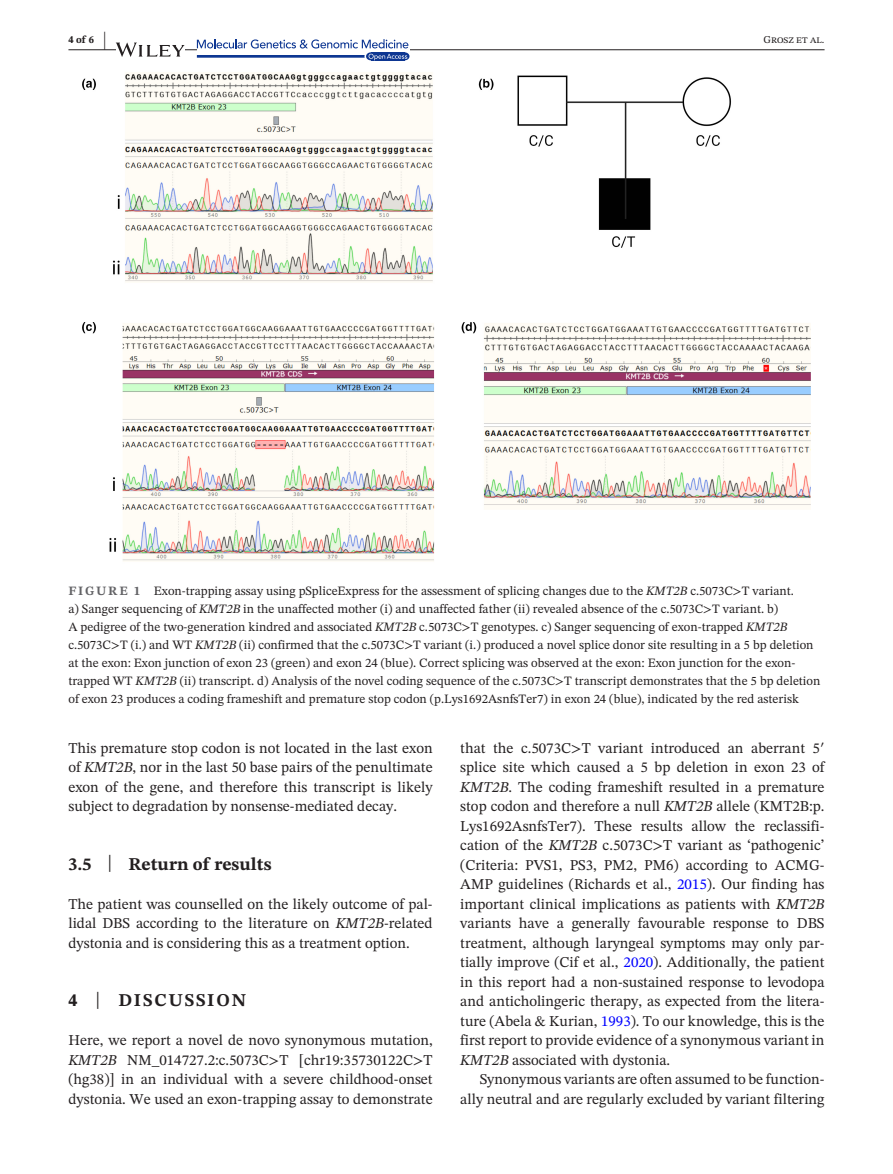
<style>
.page{position:relative;width:893px;height:1174px;background:#fff}
.page>*{position:absolute;margin:0;border:0;box-sizing:border-box;transform-origin:0 0}
.t1{font:700 18px "STIX Two Text";color:#231f20}
.t2{font:700 18px "STIX Two Text";letter-spacing:.1em;color:#231f20}
.t3{font:15px/19.5px "STIX Two Text";color:#231f20;text-align:justify}
.t4{font:12.75px/18px "STIX Two Text";color:#231f20}
.t5{font:10.5px "STIX Two Text";color:#231f20}
.t6{font:700 10.5px "STIX Two Text";color:#231f20}
.s1{font-size:21px}
.s2{font-weight:700;color:#636366}
.s3{font-style:italic}
.s4{font-weight:400;font-size:23.7px}
.s5{color:#00f}
</style>
<div class="page">
<hr style="left:68px;top:49px;width:756px;height:1px;background:#231f20">
<svg style="left:116px;top:43px;width:69px;height:14px"></svg>
<svg style="left:197px;top:39px;width:211px;height:21px"></svg>
<img style="left:82px;top:73px;width:729px;height:488px">
<p class="t6" style="left:68px;top:32px;width:39px">4 of 6 <span class="s1">|</span></p>
<p class="t5" style="left:763px;top:32px;width:62px">Grosz et al.</p>
<p class="t4" style="left:68px;top:582px;width:753px"><span class="s2">FIGURE 1</span> Exon-trapping assay using pSpliceExpress for the assessment of splicing changes due to the <span class="s3">KMT2B</span> c.5073C&gt;T variant.<br>a) Sanger sequencing of <span class="s3">KMT2B</span> in the unaffected mother (i) and unaffected father (ii) revealed absence of the c.5073C&gt;T variant. b)<br>A pedigree of the two-generation kindred and associated <span class="s3">KMT2B</span> c.5073C&gt;T genotypes. c) Sanger sequencing of exon-trapped <span class="s3">KMT2B </span>c.5073C&gt;T (i.) and WT <span class="s3">KMT2B</span> (ii) confirmed that the c.5073C&gt;T variant (i.) produced a novel splice donor site resulting in a 5 bp deletion at the exon: Exon junction of exon 23 (green) and exon 24 (blue). Correct splicing was observed at the exon: Exon junction for the exon&shy;trapped WT <span class="s3">KMT2B</span> (ii) transcript. d) Analysis of the novel coding sequence of the c.5073C&gt;T transcript demonstrates that the 5 bp deletion of exon 23 produces a coding frameshift and premature stop codon (p.Lys1692AsnfsTer7) in exon 24 (blue), indicated by the red asterisk</p>
<p class="t3" style="left:68px;top:738px;width:366px">This premature stop codon is not located in the last exon of <span class="s3">KMT2B</span>, nor in the last 50 base pairs of the penultimate exon of the gene, and therefore this transcript is likely subject to degradation by nonsense-mediated decay.</p>
<p class="t1" style="left:68px;top:851px;width:205px">3.5 <span class="s4">|</span> Return of results</p>
<p class="t3" style="left:68px;top:894px;width:366px">The patient was counselled on the likely outcome of pal&shy;lidal DBS according to the literature on <span class="s3">KMT2B</span>-related dystonia and is considering this as a treatment option.</p>
<p class="t2" style="left:68px;top:987px;width:179px">4 <span class="s4">|</span> DISCUSSION</p>
<p class="t3" style="left:68px;top:1030px;width:366px">Here, we report a novel de novo synonymous mutation, <span class="s3">KMT2B</span> NM_014727.2:c.5073C&gt;T [chr19:35730122C&gt;T (hg38)] in an individual with a severe childhood-onset dystonia. We used an exon-trapping assay to demonstrate</p>
<p class="t3" style="left:460px;top:738px;width:366px">that the c.5073C&gt;T variant introduced an aberrant 5′ splice site which caused a 5 bp deletion in exon 23 of <span class="s3">KMT2B</span>. The coding frameshift resulted in a premature stop codon and therefore a null <span class="s3">KMT2B</span> allele (KMT2B:p.<br>Lys1692AsnfsTer7). These results allow the reclassifi&shy;cation of the <span class="s3">KMT2B</span> c.5073C&gt;T variant as ‘pathogenic’ (Criteria: PVS1, PS3, PM2, PM6) according to ACMG-AMP guidelines (Richards et al., <span class="s5">2015</span>). Our finding has important clinical implications as patients with <span class="s3">KMT2B </span>variants have a generally favourable response to DBS treatment, although laryngeal symptoms may only par&shy;tially improve (Cif et al., <span class="s5">2020</span>). Additionally, the patient in this report had a non-sustained response to levodopa and anticholingeric therapy, as expected from the litera&shy;ture (Abela &amp; Kurian, <span class="s5">1993</span>). To our knowledge, this is the first report to provide evidence of a synonymous variant in <span class="s3">KMT2B</span> associated with dystonia.</p>
<p class="t3" style="left:460px;top:1069px;width:366px;text-align:right">Synonymous variants are often assumed to be function&shy;ally neutral and are regularly excluded by variant filtering</p>
</div>
